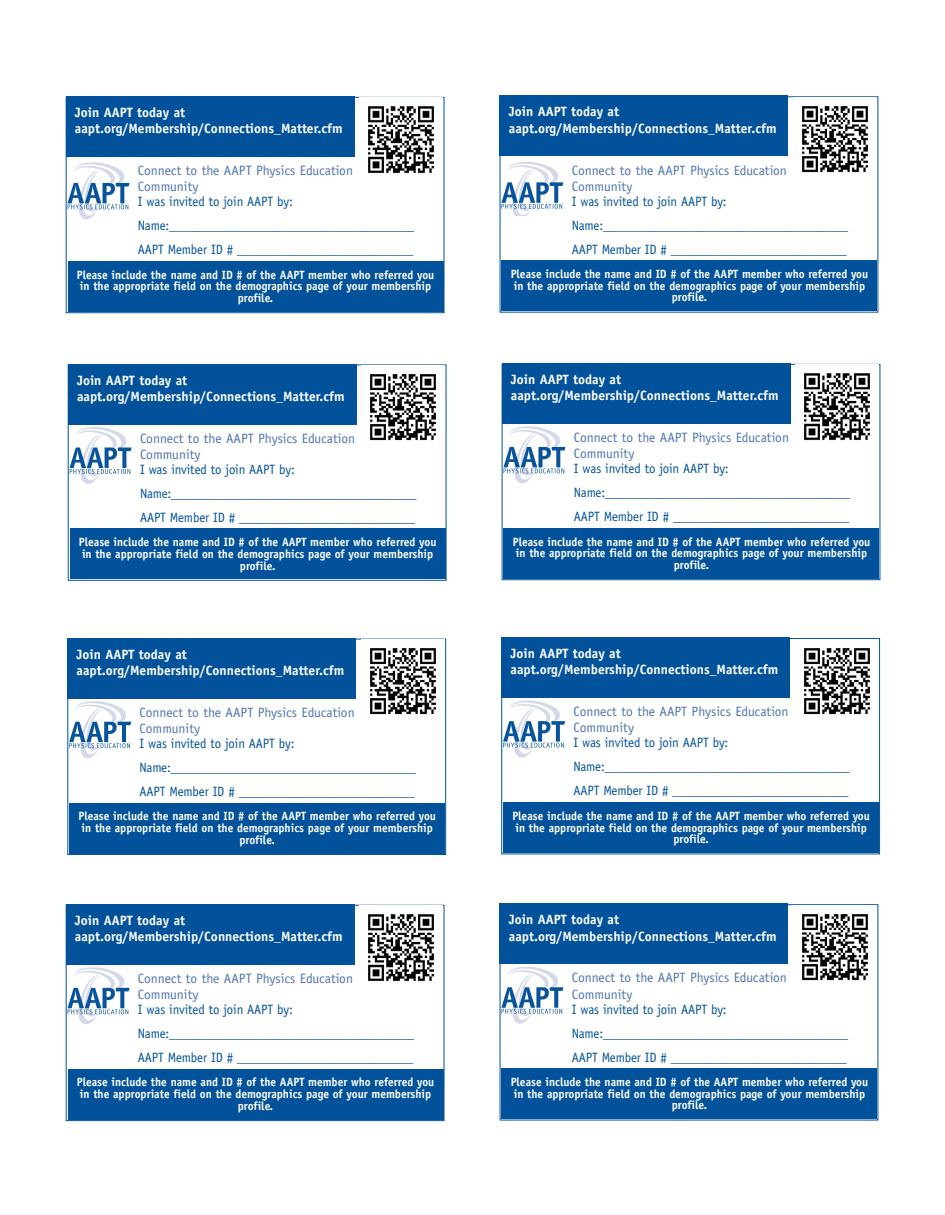
<style>
.page{position:relative;width:945px;height:1215px;background:#fff}
.page>*{position:absolute;margin:0;border:0;box-sizing:border-box;transform-origin:0 0}
.t1{font:13.5px/24px "Officina Sans";letter-spacing:-.01em;color:#01529b;scale:.95 1}
.t2{font:700 13.5px/16.2px "Officina Sans";color:#fff}
.t3{font:13.5px/16px "Officina Sans";color:#4e73b2}
.t4{font:700 12px/11.7px "Officina Sans";color:#fff;text-align:center;scale:.95 1}
</style>
<div class="page">
<div style="left:70px;top:528px;width:376px;height:51px;background:#01529b"></div>
<div style="left:68px;top:364px;width:289px;height:60px;background:#01529b"></div>
<svg style="left:70px;top:427px;width:62px;height:57px"></svg>
<img style="left:370px;top:374px;width:66px;height:67px">
<div style="left:504px;top:528px;width:375px;height:51px;background:#01529b"></div>
<div style="left:502px;top:363px;width:288px;height:61px;background:#01529b"></div>
<svg style="left:504px;top:426px;width:61px;height:57px"></svg>
<img style="left:804px;top:373px;width:66px;height:68px">
<div style="left:69px;top:803px;width:376px;height:51px;background:#01529b"></div>
<div style="left:67px;top:638px;width:289px;height:61px;background:#01529b"></div>
<svg style="left:69px;top:701px;width:62px;height:57px"></svg>
<img style="left:370px;top:648px;width:66px;height:67px">
<div style="left:503px;top:802px;width:376px;height:51px;background:#01529b"></div>
<div style="left:501px;top:637px;width:289px;height:61px;background:#01529b"></div>
<svg style="left:503px;top:701px;width:62px;height:57px"></svg>
<img style="left:804px;top:648px;width:66px;height:67px">
<div style="left:68px;top:1069px;width:375px;height:51px;background:#01529b"></div>
<div style="left:66px;top:904px;width:288px;height:61px;background:#01529b"></div>
<svg style="left:68px;top:967px;width:61px;height:57px"></svg>
<img style="left:368px;top:914px;width:66px;height:68px">
<div style="left:501px;top:1068px;width:376px;height:51px;background:#01529b"></div>
<div style="left:500px;top:904px;width:288px;height:60px;background:#01529b"></div>
<svg style="left:501px;top:967px;width:62px;height:57px"></svg>
<img style="left:802px;top:914px;width:66px;height:67px">
<div style="left:68px;top:261px;width:375px;height:51px;background:#01529b"></div>
<div style="left:66px;top:96px;width:288px;height:61px;background:#01529b"></div>
<svg style="left:68px;top:162px;width:61px;height:57px"></svg>
<img style="left:368px;top:106px;width:66px;height:68px">
<div style="left:501px;top:260px;width:376px;height:51px;background:#01529b"></div>
<div style="left:500px;top:96px;width:288px;height:60px;background:#01529b"></div>
<svg style="left:501px;top:162px;width:62px;height:54px"></svg>
<img style="left:802px;top:106px;width:66px;height:67px">
<p class="t2" style="left:75px;top:104px;width:269px">Join AAPT today at aapt.org/Membership/Connections_Matter.cfm</p>
<p class="t3" style="left:138px;top:163px;width:217px">Connect to the AAPT Physics Education<br>Community</p>
<p class="t1" style="left:138px;top:190px;width:292px">I was invited to join AAPT by:<br>Name:_______________________________________<br>AAPT Member ID # ____________________________</p>
<p class="t4" style="left:77px;top:269px;width:378px">Please include the name and ID # of the AAPT member who referred you in the appropriate field on the demographics page of your membership profile.</p>
<p class="t2" style="left:77px;top:372px;width:269px">Join AAPT today at aapt.org/Membership/Connections_Matter.cfm</p>
<p class="t3" style="left:140px;top:430px;width:217px">Connect to the AAPT Physics Education<br>Community</p>
<p class="t1" style="left:140px;top:457px;width:292px">I was invited to join AAPT by:<br>Name:_______________________________________<br>AAPT Member ID # ____________________________</p>
<p class="t4" style="left:79px;top:536px;width:378px">Please include the name and ID # of the AAPT member who referred you in the appropriate field on the demographics page of your membership profile.</p>
<p class="t2" style="left:77px;top:646px;width:269px">Join AAPT today at aapt.org/Membership/Connections_Matter.cfm</p>
<p class="t3" style="left:140px;top:704px;width:217px">Connect to the AAPT Physics Education<br>Community</p>
<p class="t1" style="left:140px;top:731px;width:292px">I was invited to join AAPT by:<br>Name:_______________________________________<br>AAPT Member ID # ____________________________</p>
<p class="t4" style="left:78px;top:810px;width:378px">Please include the name and ID # of the AAPT member who referred you in the appropriate field on the demographics page of your membership profile.</p>
<p class="t2" style="left:75px;top:912px;width:269px">Join AAPT today at aapt.org/Membership/Connections_Matter.cfm</p>
<p class="t3" style="left:138px;top:970px;width:217px">Connect to the AAPT Physics Education<br>Community</p>
<p class="t1" style="left:138px;top:998px;width:292px">I was invited to join AAPT by:<br>Name:_______________________________________<br>AAPT Member ID # ____________________________</p>
<p class="t4" style="left:77px;top:1076px;width:378px">Please include the name and ID # of the AAPT member who referred you in the appropriate field on the demographics page of your membership profile.</p>
<p class="t2" style="left:509px;top:104px;width:269px">Join AAPT today at aapt.org/Membership/Connections_Matter.cfm</p>
<p class="t3" style="left:572px;top:162px;width:217px">Connect to the AAPT Physics Education<br>Community</p>
<p class="t1" style="left:572px;top:189px;width:292px">I was invited to join AAPT by:<br>Name:_______________________________________<br>AAPT Member ID # ____________________________</p>
<p class="t4" style="left:511px;top:268px;width:378px">Please include the name and ID # of the AAPT member who referred you in the appropriate field on the demographics page of your membership profile.</p>
<p class="t2" style="left:511px;top:371px;width:269px">Join AAPT today at aapt.org/Membership/Connections_Matter.cfm</p>
<p class="t3" style="left:574px;top:430px;width:217px">Connect to the AAPT Physics Education<br>Community</p>
<p class="t1" style="left:574px;top:457px;width:292px">I was invited to join AAPT by:<br>Name:_______________________________________<br>AAPT Member ID # ____________________________</p>
<p class="t4" style="left:513px;top:536px;width:378px">Please include the name and ID # of the AAPT member who referred you in the appropriate field on the demographics page of your membership profile.</p>
<p class="t2" style="left:511px;top:645px;width:269px">Join AAPT today at aapt.org/Membership/Connections_Matter.cfm</p>
<p class="t3" style="left:574px;top:704px;width:217px">Connect to the AAPT Physics Education<br>Community</p>
<p class="t1" style="left:574px;top:731px;width:292px">I was invited to join AAPT by:<br>Name:_______________________________________<br>AAPT Member ID # ____________________________</p>
<p class="t4" style="left:512px;top:810px;width:378px">Please include the name and ID # of the AAPT member who referred you in the appropriate field on the demographics page of your membership profile.</p>
<p class="t2" style="left:509px;top:912px;width:269px">Join AAPT today at aapt.org/Membership/Connections_Matter.cfm</p>
<p class="t3" style="left:572px;top:970px;width:217px">Connect to the AAPT Physics Education<br>Community</p>
<p class="t1" style="left:572px;top:997px;width:292px">I was invited to join AAPT by:<br>Name:_______________________________________<br>AAPT Member ID # ____________________________</p>
<p class="t4" style="left:511px;top:1076px;width:378px">Please include the name and ID # of the AAPT member who referred you in the appropriate field on the demographics page of your membership profile.</p>
</div>
